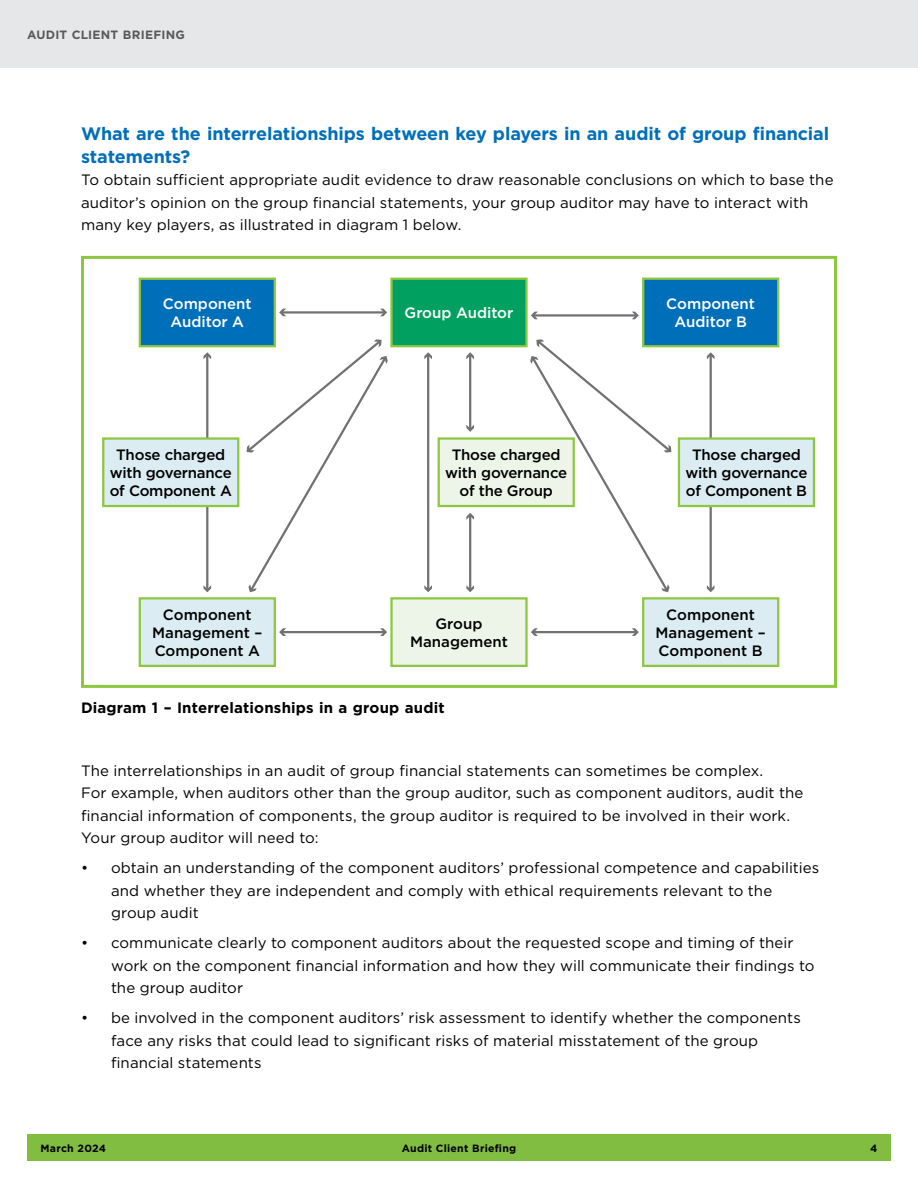
<style>
.page{position:relative;width:918px;height:1188px;background:#fff}
.page>*{position:absolute;margin:0;border:0;box-sizing:border-box;transform-origin:0 0}
.Heads_CPA_head2{font:700 18px/22.5px "Gotham";letter-spacing:-.005em;color:#006fba}
.CPA__body{font:15px/22.5px "Gotham";letter-spacing:.005em;color:#000}
.CPA__para1{font:15px/22.5px "Gotham";letter-spacing:.005em;color:#000}
.t1{font:500 15px/18px "Gotham";letter-spacing:-.015em;color:#000;text-align:center}
.t2{font:500 15px/18px "Gotham";color:#fff;text-align:center}
.t3{font:700 15px "Gotham";letter-spacing:.015em;color:#000}
.t4{font:700 12px "Gotham";letter-spacing:.025em;color:#58595b}
.t5{font:700 10.5px "Gotham";letter-spacing:.02em;color:#000}
</style>
<div class="page">
<div style="left:27px;top:1134px;width:864px;height:27px;background:#81bd41"></div>
<div style="left:0;top:0;width:918px;height:68px;background:#e6e7e8"></div>
<svg style="left:81px;top:256px;width:756px;height:432px"></svg>
<hr style="left:206px;top:355px;width:2px;height:235px;background:#717073">
<svg style="left:203px;top:352px;width:8px;height:7px"></svg>
<svg style="left:203px;top:585px;width:8px;height:7px"></svg>
<svg style="left:245px;top:338px;width:143px;height:255px"></svg>
<svg style="left:530px;top:338px;width:143px;height:255px"></svg>
<hr style="left:282px;top:311px;width:103px;height:3px;background:#717073">
<svg style="left:380px;top:309px;width:7px;height:7px"></svg>
<svg style="left:279px;top:309px;width:7px;height:7px"></svg>
<hr style="left:282px;top:631px;width:103px;height:2px;background:#717073">
<svg style="left:380px;top:628px;width:7px;height:8px"></svg>
<svg style="left:279px;top:628px;width:7px;height:8px"></svg>
<hr style="left:427px;top:355px;width:2px;height:235px;background:#717073">
<svg style="left:424px;top:352px;width:8px;height:7px"></svg>
<svg style="left:424px;top:585px;width:8px;height:7px"></svg>
<hr style="left:469px;top:355px;width:2px;height:74px;background:#717073">
<svg style="left:466px;top:352px;width:8px;height:7px"></svg>
<svg style="left:466px;top:425px;width:8px;height:7px"></svg>
<hr style="left:469px;top:515px;width:2px;height:75px;background:#717073">
<svg style="left:466px;top:513px;width:8px;height:7px"></svg>
<svg style="left:466px;top:585px;width:8px;height:7px"></svg>
<hr style="left:533px;top:314px;width:103px;height:3px;background:#717073">
<svg style="left:632px;top:312px;width:7px;height:7px"></svg>
<svg style="left:531px;top:312px;width:7px;height:7px"></svg>
<hr style="left:533px;top:631px;width:103px;height:2px;background:#717073">
<svg style="left:632px;top:628px;width:7px;height:8px"></svg>
<svg style="left:531px;top:628px;width:7px;height:8px"></svg>
<hr style="left:710px;top:355px;width:2px;height:235px;background:#717073">
<svg style="left:707px;top:352px;width:8px;height:7px"></svg>
<svg style="left:707px;top:585px;width:8px;height:7px"></svg>
<div style="left:103px;top:439px;width:135px;height:67px;background:#dbecf2"></div>
<div style="left:102px;top:437px;width:137px;height:70px;border:2px solid #8dc63f"></div>
<div style="left:439px;top:439px;width:135px;height:67px;background:#ecf5e8"></div>
<div style="left:438px;top:437px;width:137px;height:70px;border:2px solid #8dc63f"></div>
<div style="left:679px;top:439px;width:135px;height:67px;background:#dbecf2"></div>
<div style="left:678px;top:437px;width:137px;height:70px;border:2px solid #8dc63f"></div>
<div style="left:140px;top:279px;width:135px;height:67px;background:#006fba"></div>
<div style="left:139px;top:278px;width:137px;height:69px;border:2px solid #8dc63f"></div>
<div style="left:140px;top:598px;width:135px;height:68px;background:#dbecf2"></div>
<div style="left:139px;top:597px;width:137px;height:70px;border:2px solid #8dc63f"></div>
<div style="left:392px;top:279px;width:134px;height:67px;background:#00a160"></div>
<div style="left:390px;top:278px;width:138px;height:69px;border:2px solid #8dc63f"></div>
<div style="left:392px;top:598px;width:134px;height:68px;background:#ecf5e8"></div>
<div style="left:390px;top:597px;width:138px;height:70px;border:2px solid #8dc63f"></div>
<div style="left:643px;top:279px;width:135px;height:67px;background:#006fba"></div>
<div style="left:642px;top:278px;width:137px;height:69px;border:2px solid #8dc63f"></div>
<div style="left:643px;top:598px;width:135px;height:68px;background:#dbecf2"></div>
<div style="left:642px;top:597px;width:137px;height:70px;border:2px solid #8dc63f"></div>
<p class="t4" style="left:27px;top:26px;width:160px">Audit Client Briefing</p>
<h3 class="Heads_CPA_head2" style="left:81px;top:123px;width:750px">What are the interrelationships between key players in an audit of group financial statements?</h3>
<p class="CPA__para1" style="left:81px;top:169px;width:754px">To obtain sufficient appropriate audit evidence to draw reasonable conclusions on which to base the auditor’s opinion on the group financial statements, your group auditor may have to interact with many key players, as illustrated in diagram 1 below.</p>
<p class="t2" style="left:163px;top:294px;width:90px">Component<br>Auditor A</p>
<p class="t2" style="left:405px;top:303px;width:110px">Group Auditor</p>
<p class="t2" style="left:666px;top:294px;width:90px">Component<br>Auditor B</p>
<p class="t1" style="left:110px;top:445px;width:124px">Those charged with governance of Component A</p>
<p class="t1" style="left:445px;top:445px;width:124px">Those charged with governance of the Group</p>
<p class="t1" style="left:685px;top:445px;width:124px">Those charged with governance of Component B</p>
<p class="t1" style="left:152px;top:605px;width:112px">Component<br>Management –<br>Component A</p>
<p class="t1" style="left:410px;top:614px;width:99px">Group<br>Management</p>
<p class="t3" style="left:81px;top:697px;width:365px">diagram 1 – interrelationships in a group audit</p>
<p class="t1" style="left:656px;top:605px;width:112px">Component<br>Management –<br>Component B</p>
<p class="CPA__body" style="left:81px;top:759px;width:724px">The interrelationships in an audit of group financial statements can sometimes be complex.<br>For example, when auditors other than the group auditor, such as component auditors, audit the financial information of components, the group auditor is required to be involved in their work.<br>Your group auditor will need to:</p>
<p class="CPA__body" style="left:111px;top:856px;width:710px;text-indent:-30px">• obtain an understanding of the component auditors’ professional competence and capabilities and whether they are independent and comply with ethical requirements relevant to the group audit</p>
<p class="CPA__body" style="left:111px;top:931px;width:705px;text-indent:-30px">• communicate clearly to component auditors about the requested scope and timing of their work on the component financial information and how they will communicate their findings to the group auditor</p>
<p class="CPA__body" style="left:111px;top:1006px;width:691px;text-indent:-30px">• be involved in the component auditors’ risk assessment to identify whether the components face any risks that could lead to significant risks of material misstatement of the group financial statements</p>
<p class="t5" style="left:40px;top:1141px;width:67px">March 2024</p>
<p class="t5" style="left:402px;top:1141px;width:116px">Audit Client Briefing</p>
<p class="t5" style="left:870px;top:1141px;width:9px">4</p>
</div>
